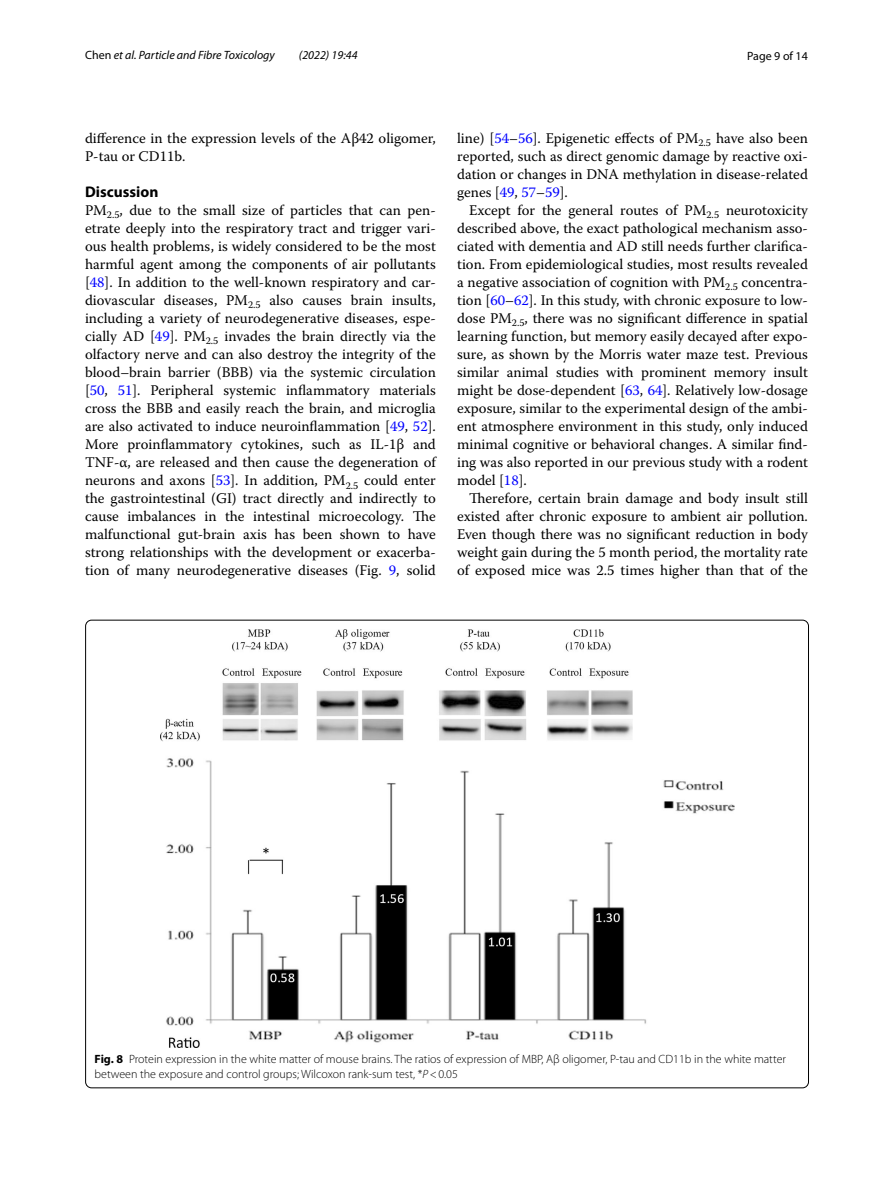
<style>
.page{position:relative;width:893px;height:1187px;background:#fff}
.page>*{position:absolute;margin:0;border:0;box-sizing:border-box;transform-origin:0 0}
.t1{font:700 15.45px "Myriad Pro";color:#000}
.t2{font:14.7px/18px "Warnock Pro";color:#000;text-align:justify}
.t3{font:300 12px/15px "Myriad Pro";color:#000}
.t4{font:italic 12px "Myriad Pro";color:#000}
.t5{font:12px "Myriad Pro";color:#000}
.s1{font-style:normal}
.s2{color:#00f}
.s3{font-weight:700}
.s4{font-style:italic}
</style>
<div class="page">
<img style="left:160px;top:629px;width:574px;height:418px">
<p class="t4" style="left:85px;top:48px;width:191px"><span class="s1">Chen</span> et al. Particle and Fibre Toxicology</p>
<p class="t4" style="left:299px;top:48px;width:60px">(2022) 19:44</p>
<p class="t5" style="left:747px;top:48px;width:62px">Page 9 of 14</p>
<p class="t2" style="left:85px;top:128px;width:352px">difference in the expression levels of the Aβ42 oligomer,<br>P-tau or CD11b.</p>
<p class="t1" style="left:85px;top:181px;width:75px">Discussion</p>
<p class="t2" style="left:85px;top:200px;width:352px">PM<sub>2.5</sub>, due to the small size of particles that can pen&shy;etrate deeply into the respiratory tract and trigger vari&shy;ous health problems, is widely considered to be the most harmful agent among the components of air pollutants [<span class="s2">48</span>]. In addition to the well-known respiratory and car&shy;diovascular diseases, PM<sub>2.5</sub> also causes brain insults, including a variety of neurodegenerative diseases, espe&shy;cially AD [<span class="s2">49</span>]. PM<sub>2.5</sub> invades the brain directly via the olfactory nerve and can also destroy the integrity of the blood–brain barrier (BBB) via the systemic circulation [<span class="s2">50</span>, <span class="s2">51</span>]. Peripheral systemic inflammatory materials cross the BBB and easily reach the brain, and microglia are also activated to induce neuroinflammation [<span class="s2">49</span>, <span class="s2">52</span>].<br>More proinflammatory cytokines, such as IL-1β and TNF-α, are released and then cause the degeneration of neurons and axons [<span class="s2">53</span>]. In addition, PM<sub>2.5</sub> could enter the gastrointestinal (GI) tract directly and indirectly to cause imbalances in the intestinal microecology. The malfunctional gut-brain axis has been shown to have strong relationships with the development or exacerba&shy;tion of many neurodegenerative diseases (Fig. <span class="s2">9</span>, solid</p>
<p class="t2" style="left:457px;top:128px;width:352px">line) [<span class="s2">54</span>–<span class="s2">56</span>]. Epigenetic effects of PM<sub>2.5</sub> have also been reported, such as direct genomic damage by reactive oxi&shy;dation or changes in DNA methylation in disease-related genes [<span class="s2">49</span>, <span class="s2">57</span>–<span class="s2">59</span>].</p>
<p class="t2" style="left:457px;top:200px;width:352px;text-indent:12px">Except for the general routes of PM<sub>2.5</sub> neurotoxicity described above, the exact pathological mechanism asso&shy;ciated with dementia and AD still needs further clarifica&shy;tion. From epidemiological studies, most results revealed a negative association of cognition with PM<sub>2.5</sub> concentra&shy;tion [<span class="s2">60</span>–<span class="s2">62</span>]. In this study, with chronic exposure to low&shy;dose PM<sub>2.5</sub>, there was no significant difference in spatial learning function, but memory easily decayed after expo&shy;sure, as shown by the Morris water maze test. Previous similar animal studies with prominent memory insult might be dose-dependent [<span class="s2">63</span>, <span class="s2">64</span>]. Relatively low-dosage exposure, similar to the experimental design of the ambi&shy;ent atmosphere environment in this study, only induced minimal cognitive or behavioral changes. A similar find&shy;ing was also reported in our previous study with a rodent model [<span class="s2">18</span>].</p>
<p class="t2" style="left:457px;top:488px;width:352px;text-indent:12px">Therefore, certain brain damage and body insult still existed after chronic exposure to ambient air pollution.<br>Even though there was no significant reduction in body weight gain during the 5 month period, the mortality rate of exposed mice was 2.5 times higher than that of the</p>
<p class="t3" style="left:95px;top:1051px;width:693px"><span class="s3">Fig. 8</span> Protein expression in the white matter of mouse brains. The ratios of expression of MBP, Aβ oligomer, P-tau and CD11b in the white matter between the exposure and control groups; Wilcoxon rank-sum test, *<span class="s4">P</span>&lt;0.05</p>
</div>
